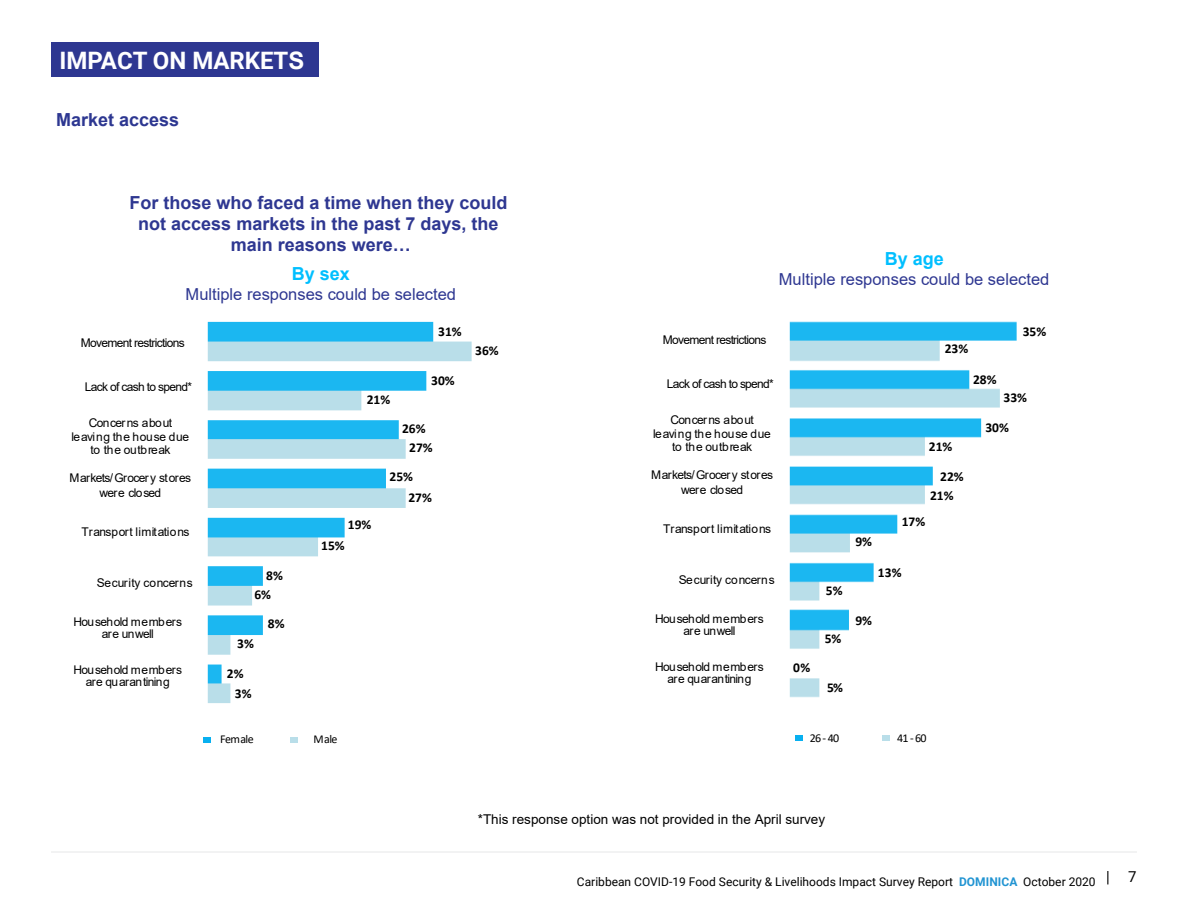
<style>
.page{position:relative;width:1188px;height:918px;background:#fff}
.page>*{position:absolute;margin:0;border:0;box-sizing:border-box;transform-origin:0 0}
.t1{font:700 24px "Roboto";color:#fff}
.t2{font:700 18px/21px "Arial";color:#2e3791;text-align:center}
.t3{font:700 18px "Arial";color:#2d3791}
.t4{font:700 18px "Arial";color:#00bfff}
.t5{font:16.5px "Arial";color:#2e3791}
.t6{font:15px "Roboto";color:#000}
.t7{font:700 13.5px/19.6px "Calibri";color:#000}
.t8{font:13.5px "Arial";color:#000}
.t9{font:12px/12px "Arial";letter-spacing:-.055em;color:#000;text-align:center}
.t10{font:12px/13.5px "Arial";letter-spacing:-.03em;color:#000;text-align:center}
.t11{font:12px "Roboto";color:#000}
.t12{font:12px "Arial";letter-spacing:.02em;color:#000}
.t13{font:12px "Arial";letter-spacing:-.055em;color:#000}
.t14{font:12px "Arial";color:#000}
.t15{font:12px "Calibri";letter-spacing:-.055em;color:#000}
.s1{font-family:"Arial"}
.s2{font-style:inherit}
.s3{font-weight:700;color:#2194d2}
</style>
<div class="page">
<img style="left:789px;top:321px;width:228px;height:377px">
<img style="left:207px;top:321px;width:265px;height:382px">
<div style="left:51px;top:43px;width:268px;height:34px;background:#2e3791"></div>
<div style="left:204px;top:737px;width:7px;height:6px;background:#08b0f0"></div>
<div style="left:291px;top:737px;width:7px;height:6px;background:#b9dee9"></div>
<div style="left:795px;top:735px;width:8px;height:6px;background:#08b0f0"></div>
<div style="left:882px;top:735px;width:8px;height:6px;background:#b9dee9"></div>
<svg style="left:1107px;top:871px;width:1px;height:13px"></svg>
<hr style="left:51px;top:852px;width:1086px;height:1px;background:#e6e7e8">
<h1 class="t1" style="left:60px;top:44px;width:246px">IMPACT ON MARKET<span class="s1">S</span></h1>
<h2 class="t3" style="left:56px;top:107px;width:125px">Market access</h2>
<h2 class="t2" style="left:129px;top:193px;width:380px">For those who faced a time when they could not access markets in the past 7 days, the main reasons were…</h2>
<h2 class="t4" style="left:292px;top:261px;width:60px"><span class="s2">By</span> sex</h2>
<h3 class="t5" style="left:186px;top:282px;width:272px">Multiple responses could be selected</h3>
<h2 class="t4" style="left:885px;top:246px;width:61px"><span class="s2">By</span> age</h2>
<h3 class="t5" style="left:779px;top:267px;width:272px">Multiple responses could be selected</h3>
<p class="t13" style="left:81px;top:335px;width:105px">Movement restrictions</p>
<p class="t7" style="left:438px;top:321px;width:25px">31%</p>
<p class="t7" style="left:475px;top:341px;width:25px">36%</p>
<p class="t13" style="left:663px;top:332px;width:105px">Movement restrictions</p>
<p class="t7" style="left:945px;top:339px;width:25px">23%</p>
<p class="t7" style="left:1023px;top:322px;width:25px">35%</p>
<p class="t9" style="left:85px;top:381px;width:109px">Lack of cash to spend*</p>
<p class="t10" style="left:72px;top:416px;width:119px">Concer ns about leaving the house due to the outbreak</p>
<p class="t9" style="left:70px;top:470px;width:123px;line-height:15px">Markets/Grocery stores were closed</p>
<p class="t12" style="left:81px;top:523px;width:109px">Transport limitations</p>
<p class="t7" style="left:367px;top:389px;width:25px">21%</p>
<p class="t7" style="left:431px;top:370px;width:25px">30%</p>
<p class="t7" style="left:348px;top:515px;width:25px">19%</p>
<p class="t7" style="left:321px;top:535px;width:25px">15%</p>
<p class="t7" style="left:402px;top:418px;width:32px;text-align:center">26%<br>27%</p>
<p class="t7" style="left:408px;top:467px;width:25px;line-height:20.4px;text-indent:-19px">25%<br>27%</p>
<p class="t9" style="left:667px;top:378px;width:109px">Lack of cash to spend*</p>
<p class="t10" style="left:653px;top:413px;width:119px">Concer ns about leaving the house due to the outbreak</p>
<p class="t9" style="left:651px;top:467px;width:123px;line-height:15px">Markets/Grocery stores were closed</p>
<p class="t12" style="left:663px;top:520px;width:109px">Transport limitations</p>
<p class="t7" style="left:855px;top:532px;width:18px">9%</p>
<p class="t7" style="left:940px;top:432px;width:25px;line-height:29.4px;text-indent:-11px">21%<br>22%</p>
<p class="t7" style="left:930px;top:486px;width:25px">21%</p>
<p class="t7" style="left:902px;top:512px;width:25px">17%</p>
<p class="t7" style="left:973px;top:369px;width:25px">28%</p>
<p class="t7" style="left:1004px;top:387px;width:25px">33%</p>
<p class="t7" style="left:985px;top:418px;width:25px">30%</p>
<p class="t14" style="left:97px;top:575px;width:97px">Security concerns</p>
<p class="t9" style="left:74px;top:616px;width:110px">Household members are unwell</p>
<p class="t9" style="left:74px;top:664px;width:110px">Household members are quarantining</p>
<p class="t7" style="left:254px;top:565px;width:30px;text-indent:12px">8%<br>6%</p>
<p class="t7" style="left:268px;top:613px;width:18px">8%</p>
<p class="t7" style="left:237px;top:634px;width:18px">3%</p>
<p class="t7" style="left:227px;top:663px;width:26px;line-height:20.4px;text-align:center">2%<br>3%</p>
<p class="t14" style="left:679px;top:572px;width:97px">Security concerns</p>
<p class="t9" style="left:655px;top:613px;width:110px">Household members are unwell</p>
<p class="t9" style="left:655px;top:661px;width:110px">Household members are quarantining</p>
<p class="t7" style="left:793px;top:658px;width:19px">0%</p>
<p class="t7" style="left:826px;top:581px;width:18px">5%</p>
<p class="t7" style="left:825px;top:628px;width:18px">5%</p>
<p class="t7" style="left:878px;top:563px;width:25px">13%</p>
<p class="t7" style="left:855px;top:610px;width:18px">9%</p>
<p class="t7" style="left:827px;top:678px;width:18px">5%</p>
<p class="t15" style="left:220px;top:731px;width:35px">Female</p>
<p class="t15" style="left:314px;top:730px;width:25px">Male</p>
<p class="t15" style="left:810px;top:730px;width:31px">26 - 40</p>
<p class="t15" style="left:897px;top:729px;width:31px">41 - 60</p>
<p class="t8" style="left:478px;top:810px;width:349px">*This response option was not provided in the April survey</p>
<p class="t11" style="left:577px;top:873px;width:520px">Caribbean COVID-19 Food Security &amp; Livelihoods Impact Survey Report <span class="s3">DOMINICA</span> October 2020</p>
<p class="t6" style="left:1128px;top:867px;width:10px">7</p>
</div>
